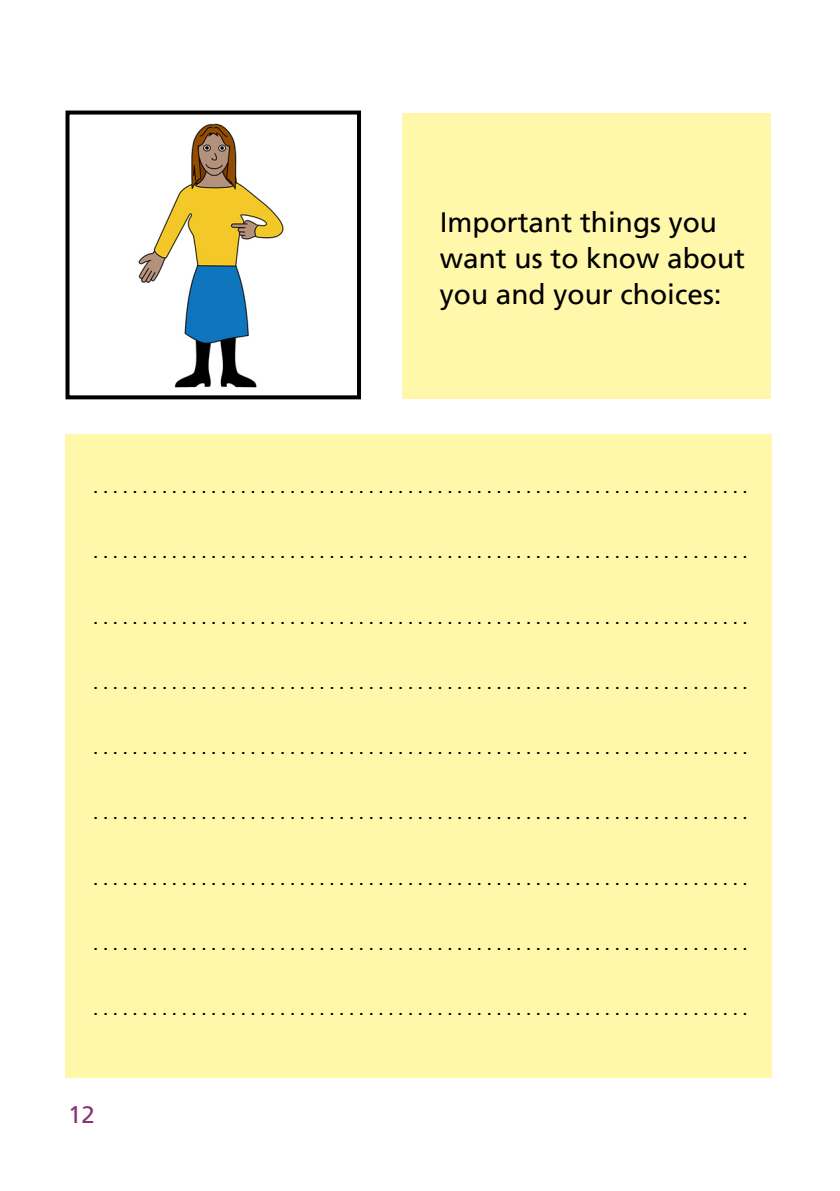
<style>
.page{position:relative;width:840px;height:1191px;background:#fff}
.page>*{position:absolute;margin:0;border:0;box-sizing:border-box;transform-origin:0 0}
.Easy_Read{font:28px/36px "Frutiger LT";color:#000}
.Easy_Read-2{font:300 26px "Frutiger LT";color:#000}
.t1{font:24px "Frutiger LT";color:#893278}
</style>
<div class="page">
<div style="left:65px;top:434px;width:706px;height:643px;background:#fff8aa"></div>
<div style="left:65px;top:110px;width:296px;height:289px;border:4px solid #000"></div>
<div style="left:401px;top:113px;width:369px;height:286px;background:#fff8aa"></div>
<img style="left:138px;top:123px;width:146px;height:265px">
<p class="Easy_Read" style="left:439px;top:205px;width:306px">Important things you want us to know about you and your choices:</p>
<p class="Easy_Read-2" style="left:92px;top:469px;width:657px">...................................................................</p>
<p class="Easy_Read-2" style="left:92px;top:534px;width:657px">...................................................................</p>
<p class="Easy_Read-2" style="left:92px;top:600px;width:657px">...................................................................</p>
<p class="Easy_Read-2" style="left:92px;top:665px;width:657px">...................................................................</p>
<p class="Easy_Read-2" style="left:92px;top:730px;width:657px">...................................................................</p>
<p class="Easy_Read-2" style="left:92px;top:795px;width:657px">...................................................................</p>
<p class="Easy_Read-2" style="left:92px;top:860px;width:657px">...................................................................</p>
<p class="Easy_Read-2" style="left:92px;top:926px;width:657px">...................................................................</p>
<p class="Easy_Read-2" style="left:92px;top:991px;width:657px">...................................................................</p>
<p class="t1" style="left:68px;top:1101px;width:28px">12</p>
</div>
